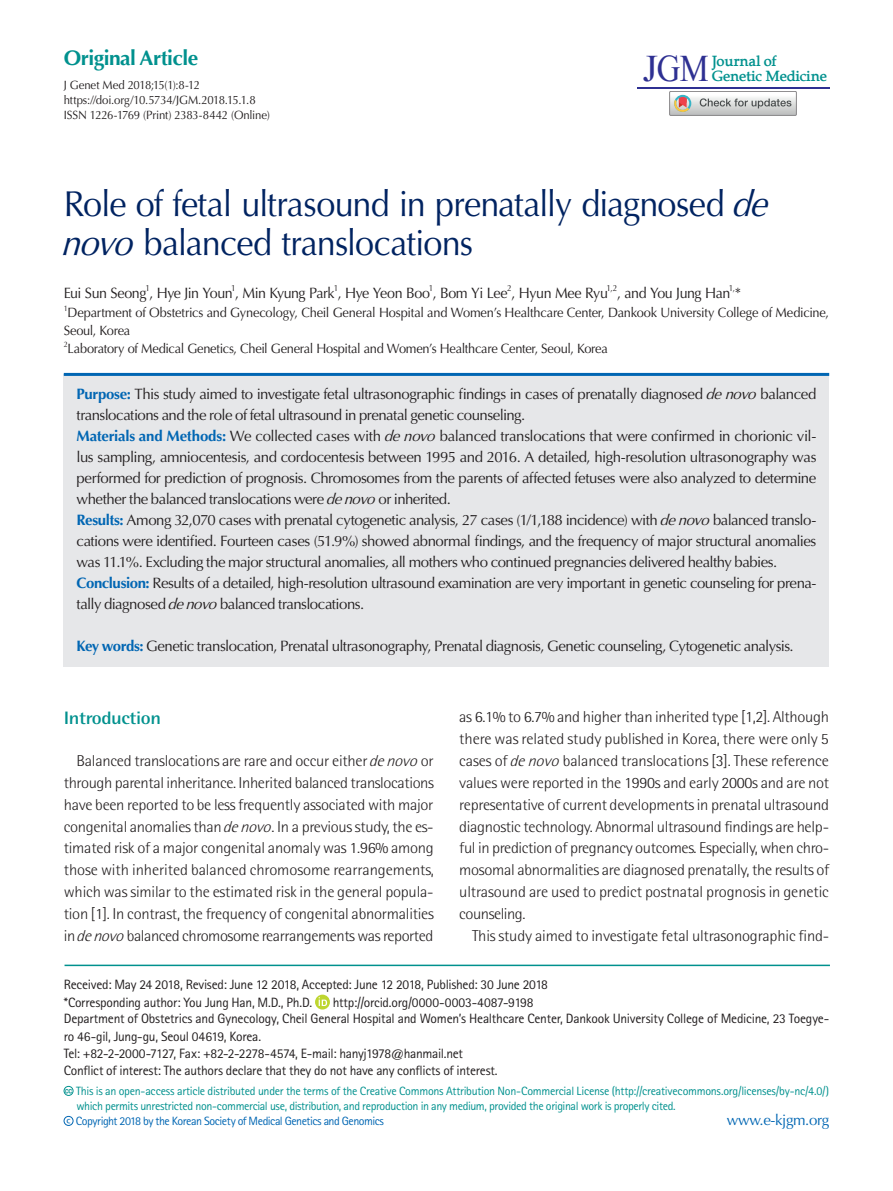
<style>
.page{position:relative;width:893px;height:1191px;background:#fff}
.page>*{position:absolute;margin:0;border:0;box-sizing:border-box;transform-origin:0 0}
.t1{font:38.4px "Mongolian Baiti";color:#2e3092}
.제목{font:36px/39px "Optima LT Std";letter-spacing:-.025em;color:#002361;scale:.95 1}
.논문종류{font:700 21px "Optima LT Std";letter-spacing:-.025em;color:#00918e}
.서론{font:700 18px "Rotis Semi Sans Std";letter-spacing:-.02em;color:#00918e;scale:1.1 1}
.바탕글{font:300 15.75px/21.8px "Rotis Semi Sans Std";letter-spacing:-.01em;color:#231f20;text-align:justify;scale:1.05 1}
.영문초록{font:15px/21px "Optima LT Std";letter-spacing:-.035em;color:#231f20}
.저자{font:15px "Optima LT Std";letter-spacing:-.03em;color:#231f20;scale:.95 1}
.t2{font:700 15px "Portland LDO";color:#00918e}
.t3{font:15px "Optima LT Std";letter-spacing:-.025em;color:#0166b3}
.교신저자{font:13.5px/17.2px "Rotis Sans Serif Std";letter-spacing:-.02em;color:#231f20}
.소속{font:13.5px/18px "Optima LT Std";letter-spacing:-.02em;color:#231f20;scale:.95 1}
.t4{font:12px/15px "Rotis Sans Serif Std";letter-spacing:-.025em;color:#00918e}
.t5{font:12px "Optima LT Std";letter-spacing:-.015em;color:#231f20;scale:.95 1}
.t6{font:12px "Rotis Sans Serif Std";letter-spacing:-.04em;color:#0166b3}
.저자-2{font:8.7px "Optima LT Std";color:#231f20;scale:.95 1}
.t7{font:700 8.25px "Nanum Gothic";color:#00918e}
.t8{font:700 8.25px "Nanum Gothic";color:#0166b3}
.소속-2{font:7.8px "Optima LT Std";color:#231f20;scale:.95 1}
.s1{font-style:italic}
.s2{font-weight:700;color:#0166b3}
</style>
<div class="page">
<hr style="left:637px;top:87px;width:192px;height:1px;background:#2e3092">
<hr style="left:65px;top:964px;width:765px;height:2px;background:#00918e">
<svg style="left:315px;top:994px;width:15px;height:15px"></svg>
<svg style="left:319px;top:997px;width:8px;height:9px"></svg>
<div style="left:64px;top:1086px;width:9px;height:9px;border:1px solid #00918e;border-radius:50%"></div>
<div style="left:64px;top:1116px;width:9px;height:9px;border:1px solid #0166b3;border-radius:50%"></div>
<div style="left:64px;top:374px;width:765px;height:292px;background:#e6e7e9"></div>
<hr style="left:64px;top:373px;width:765px;height:3px;background:#0166b3">
<div style="left:669px;top:91px;width:128px;height:25px;border:1px solid #888688"></div>
<svg style="left:670px;top:91px;width:126px;height:24px"></svg>
<p class="논문종류" style="left:64px;top:46px;width:136px">Original Article</p>
<p class="t5" style="left:64px;top:77px;width:145px">J Genet Med 2018;15(1):8-12</p>
<p class="t5" style="left:64px;top:92px;width:203px">https://doi.org/10.5734/JGM.2018.15.1.8</p>
<p class="t5" style="left:64px;top:107px;width:219px">ISSN 1226-1769 (Print) 2383-8442 (Online)</p>
<h1 class="t1" style="left:643px;top:48px;width:68px">JGM</h1>
<p class="t2" style="left:712px;top:52px;width:67px">Journal of</p>
<p class="t2" style="left:712px;top:67px;width:117px">Genetic Medicine</p>
<p class="제목" style="left:61px;top:185px;width:756px">Role of fetal ultrasound in prenatally diagnosed <span class="s1">de novo</span> balanced translocations</p>
<p class="저자" style="left:64px;top:284px;width:574px">Eui Sun Seong , Hye Jin Youn , Min Kyung Park , Hye Yeon Boo , Bom Yi Lee , Hyun Mee Ryu</p>
<p class="저자-2" style="left:145px;top:282px;width:6px">1</p>
<p class="저자-2" style="left:231px;top:282px;width:6px">1</p>
<p class="저자-2" style="left:334px;top:282px;width:6px">1</p>
<p class="저자-2" style="left:429px;top:282px;width:6px">1</p>
<p class="저자-2" style="left:507px;top:282px;width:6px">2</p>
<p class="저자-2" style="left:607px;top:282px;width:13px">1,2</p>
<p class="저자" style="left:617px;top:284px;width:132px">, and You Jung Han *</p>
<p class="저자-2" style="left:729px;top:282px;width:8px">1,</p>
<p class="소속-2" style="left:64px;top:304px;width:6px">1</p>
<p class="소속" style="left:64px;top:304px;width:807px">Department of Obstetrics and Gynecology, Cheil General Hospital and Women’s Healthcare Center, Dankook University College of Medicine,<br>Seoul, Korea</p>
<p class="소속-2" style="left:64px;top:340px;width:6px">2</p>
<p class="소속" style="left:68px;top:340px;width:570px">Laboratory of Medical Genetics, Cheil General Hospital and Women’s Healthcare Center, Seoul, Korea</p>
<p class="영문초록" style="left:77px;top:384px;width:741px"><span class="s2">Purpose:</span> This study aimed to investigate fetal ultrasonographic findings in cases of prenatally diagnosed <span class="s1">denovo</span> balanced translocations and the role of fetal ultrasound in prenatal genetic counseling.</p>
<p class="영문초록" style="left:77px;top:426px;width:742px;text-align:justify"><span class="s2">Materials and Methods:</span> We collected cases with <span class="s1">denovo</span> balanced translocations that were confirmed in chorionic vil&shy;lus sampling, amniocentesis, and cordocentesis between 1995 and 2016. A detailed, high-resolution ultrasonography was performed for prediction of prognosis. Chromosomes from the parents of affected fetuses were also analyzed to determine whether the balanced translocations were <span class="s1">denovo</span> or inherited.</p>
<p class="영문초록" style="left:77px;top:510px;width:741px;text-align:justify"><span class="s2">Results:</span> Among 32,070 cases with prenatal cytogenetic analysis, 27 cases (1/1,188 incidence) with <span class="s1">denovo</span> balanced translo&shy;cations were identified. Fourteen cases (51.9%) showed abnormal findings, and the frequency of major structural anomalies was 11.1%. Excluding the major structural anomalies, all mothers who continued pregnancies delivered healthy babies.</p>
<p class="영문초록" style="left:77px;top:573px;width:741px"><span class="s2">Conclusion:</span> Results of a detailed, high-resolution ultrasound examination are very important in genetic counseling for prena&shy;tally diagnosed <span class="s1">denovo</span> balanced translocations.</p>
<p class="영문초록" style="left:77px;top:636px;width:719px"><span class="s2">Key words:</span> Genetic translocation, Prenatal ultrasonography, Prenatal diagnosis, Genetic counseling, Cytogenetic analysis.</p>
<p class="바탕글" style="left:459px;top:706px;width:354px">as 6.1% to 6.7% and higher than inherited type [1,2]. Although there was related study published in Korea, there were only 5 cases of <span class="s1">denovo</span> balanced translocations [3]. These reference values were reported in the 1990s and early 2000s and are not representative of current developments in prenatal ultrasound diagnostic technology. Abnormal ultrasound findings are help&shy;ful in prediction of pregnancy outcomes. Especially, when chro&shy;mosomal abnormalities are diagnosed prenatally, the results of ultrasound are used to predict postnatal prognosis in genetic counseling.</p>
<p class="바탕글" style="left:472px;top:924px;width:342px">This study aimed to investigate fetal ultrasonographic find-</p>
<p class="서론" style="left:64px;top:707px;width:90px">Introduction</p>
<p class="바탕글" style="left:64px;top:750px;width:354px;text-indent:13px">Balanced translocations are rare and occur either <span class="s1">denovo</span> or through parental inheritance. Inherited balanced translocations have been reported to be less frequently associated with major congenital anomalies than <span class="s1">denovo</span>. In a previous study, the es&shy;timated risk of a major congenital anomaly was 1.96% among those with inherited balanced chromosome rearrangements, which was similar to the estimated risk in the general popula&shy;tion [1]. In contrast, the frequency of congenital abnormalities in <span class="s1">denovo</span> balanced chromosome rearrangements was reported</p>
<p class="교신저자" style="left:64px;top:975px;width:486px">Received: May 24 2018, Revised: June 12 2018, Accepted: June 12 2018, Published: 30 June 2018</p>
<p class="교신저자" style="left:64px;top:993px;width:250px">*Corresponding author: You Jung Han, M.D., Ph.D.</p>
<p class="교신저자" style="left:333px;top:993px;width:202px">http://orcid.org/0000-0003-4087-9198</p>
<p class="교신저자" style="left:64px;top:1010px;width:767px">Department of Obstetrics and Gynecology, Cheil General Hospital and Women’s Healthcare Center, Dankook University College of Medicine, 23 Toegye&shy;ro 46-gil, Jung-gu, Seoul 04619, Korea.</p>
<p class="교신저자" style="left:64px;top:1044px;width:401px">Tel: +82-2-2000-7127, Fax: +82-2-2278-4574, E-mail: hanyj1978@hanmail.net</p>
<p class="교신저자" style="left:64px;top:1061px;width:435px">Conflict of interest: The authors declare that they do not have any conflicts of interest.</p>
<p class="t7" style="left:65px;top:1086px;width:9px">㏄</p>
<p class="t4" style="left:76px;top:1083px;width:755px">This is an open-access article distributed under the terms of the Creative Commons Attribution Non-Commercial License (http://creativecommons.org/licenses/by-nc/4.0/) which permits unrestricted non-commercial use, distribution, and reproduction in any medium, provided the original work is properly cited.</p>
<p class="t8" style="left:67px;top:1116px;width:5px">c</p>
<p class="t6" style="left:76px;top:1114px;width:310px">Copyright 2018 by the Korean Society of Medical Genetics and Genomics</p>
<p class="t3" style="left:727px;top:1110px;width:104px">www.e-kjgm.org</p>
</div>
